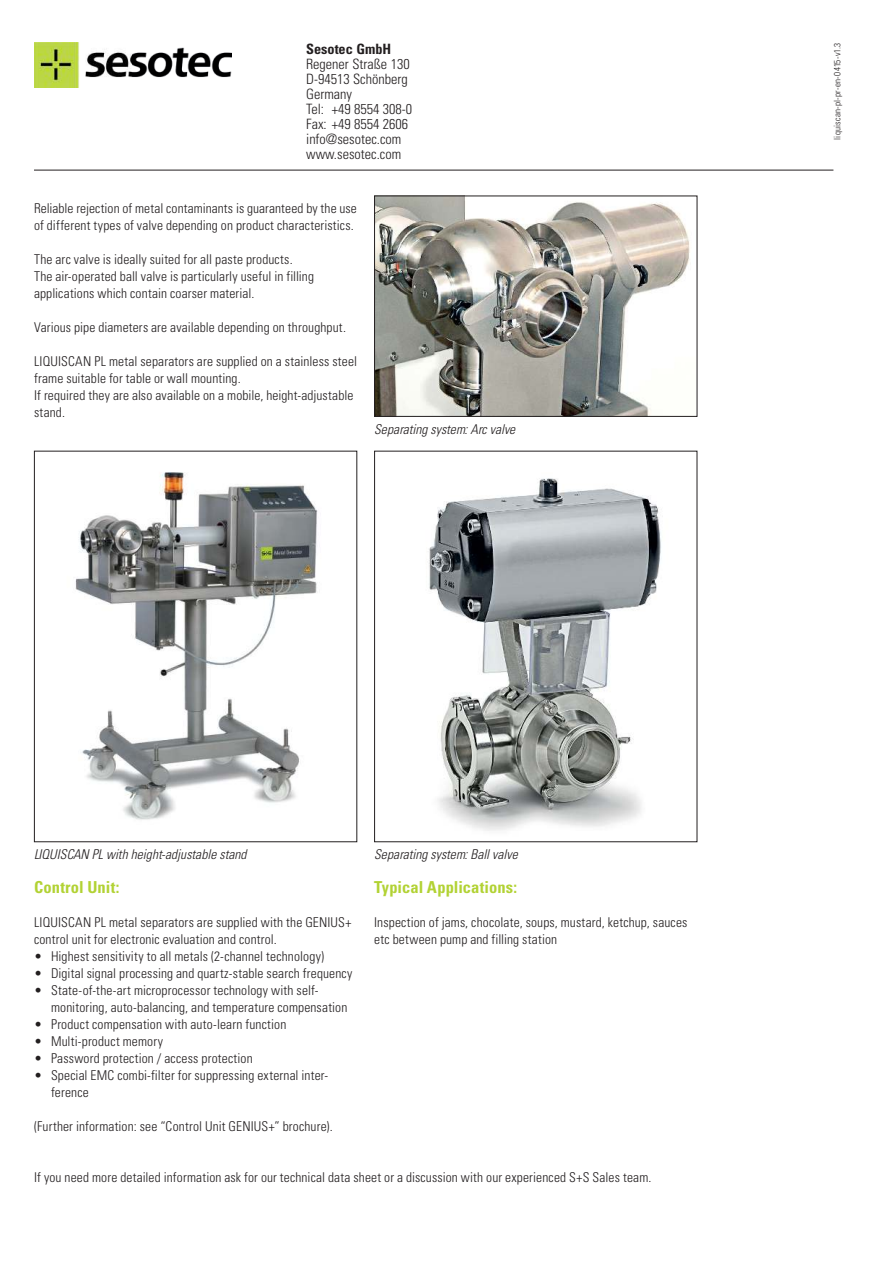
<style>
.page{position:relative;width:893px;height:1263px;background:#fff}
.page>*{position:absolute;margin:0;border:0;box-sizing:border-box;transform-origin:0 0}
.t1{font:700 condensed 16.5px "Univers LT";letter-spacing:.005em;color:#b2d234}
.t2{font:300 condensed 14.25px/15px "Univers LT";color:#231f20}
.t3{font:700 condensed 14.25px "Univers LT";color:#231f20}
.t4{font:300 condensed 13.5px/17px "Univers LT";letter-spacing:.01em;color:#231f20}
.t5{font:italic 300 condensed 13.5px "Univers LT";color:#231f20}
.t6{font:300 condensed 9px "Univers LT";letter-spacing:.02em;color:#231f20}
</style>
<div class="page">
<hr style="left:34px;top:170px;width:799px;height:1px;background:#231f20">
<img style="left:34px;top:43px;width:198px;height:44px">
<img style="left:429px;top:478px;width:232px;height:353px">
<img style="left:75px;top:472px;width:243px;height:348px">
<img style="left:376px;top:198px;width:315px;height:217px">
<div style="left:374px;top:196px;width:323px;height:221px;border:1px solid #231f20"></div>
<p class="t3" style="left:306px;top:43px;width:87px">Sesotec GmbH</p>
<p class="t2" style="left:306px;top:57px;width:108px">Regener Straße 130<br>D-94513 Schönberg<br>Germany<br>Tel: +49 8554 308-0<br>Fax: +49 8554 2606 info@sesotec.com www.sesotec.com</p>
<p class="t4" style="left:34px;top:200px;width:324px">Reliable rejection of metal contaminants is guaranteed by the use of different types of valve depending on product characteristics.</p>
<p class="t4" style="left:34px;top:251px;width:282px">The arc valve is ideally suited for all paste products.<br>The air-operated ball valve is particularly useful in filling applications which contain coarser material.</p>
<p class="t4" style="left:34px;top:320px;width:313px">Various pipe diameters are available depending on throughput.</p>
<p class="t4" style="left:34px;top:354px;width:325px">LIQUISCAN PL metal separators are supplied on a stainless steel frame suitable for table or wall mounting.<br>If required they are also available on a mobile, height-adjustable stand.</p>
<p class="t5" style="left:374px;top:424px;width:143px">Separating system: Arc valve</p>
<p class="t6" style="left:834px;top:140px;width:99px;rotate:-90deg">liquiscan-pl-pr-en-0415-v1.3</p>
<p class="t5" style="left:34px;top:849px;width:214px">LIQUISCAN PL with height-adjustable stand</p>
<p class="t1" style="left:34px;top:881px;width:87px">Control Unit:</p>
<p class="t4" style="left:34px;top:915px;width:319px">LIQUISCAN PL metal separators are supplied with the GENIUS+ control unit for electronic evaluation and control.</p>
<p class="t4" style="left:34px;top:949px;width:292px">• Highest sensitivity to all metals (2-channel technology)</p>
<p class="t4" style="left:34px;top:966px;width:320px">• Digital signal processing and quartz-stable search frequency</p>
<p class="t4" style="left:51px;top:983px;width:298px;text-indent:-17px">• State-of-the-art microprocessor technology with self&shy;monitoring, auto-balancing, and temperature compensation</p>
<p class="t4" style="left:34px;top:1017px;width:254px">• Product compensation with auto-learn function</p>
<p class="t4" style="left:34px;top:1034px;width:131px">• Multi-product memory</p>
<p class="t4" style="left:34px;top:1051px;width:220px">• Password protection / access protection</p>
<p class="t4" style="left:51px;top:1068px;width:279px;text-indent:-17px">• Special EMC combi-filter for suppressing external inter&shy;ference</p>
<p class="t4" style="left:34px;top:1119px;width:300px">(Further information: see “Control Unit GENIUS+” brochure).</p>
<p class="t5" style="left:374px;top:849px;width:145px">Separating system: Ball valve</p>
<p class="t1" style="left:374px;top:881px;width:144px">Typical Applications:</p>
<p class="t4" style="left:374px;top:915px;width:315px">Inspection of jams, chocolate, soups, mustard, ketchup, sauces etc between pump and filling station</p>
<p class="t4" style="left:34px;top:1170px;width:619px">If you need more detailed information ask for our technical data sheet or a discussion with our experienced S+S Sales team.</p>
</div>
